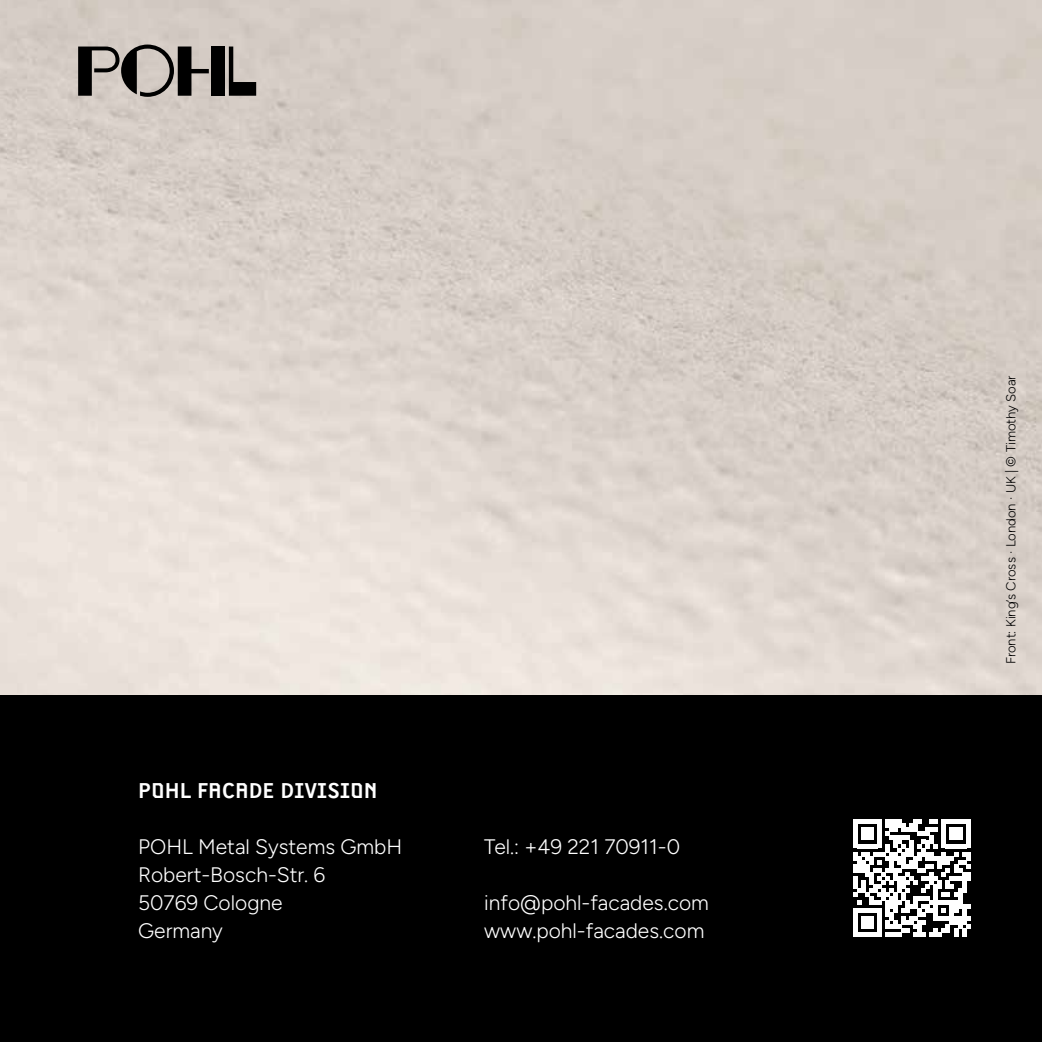
<style>
.page{position:relative;width:1042px;height:1042px;background:#fff}
.page>*{position:absolute;margin:0;border:0;box-sizing:border-box;transform-origin:0 0}
.t1{font:300 21px/28px "Figtree";color:#fff}
.t2{font:700 21px "NN Ernesto Trial";color:#fff}
.t3{font:300 13.12px "Figtree";color:#000}
</style>
<div class="page">
<div style="left:0;top:573px;width:1042px;height:469px;background:#000"></div>
<svg style="left:853px;top:820px;width:117px;height:116px"></svg>
<img style="left:0;top:0;width:1042px;height:694px">
<div style="left:211px;top:47px;width:14px;height:49px;background:#000"></div>
<svg style="left:78px;top:45px;width:131px;height:52px;background:#827d79"></svg>
<svg style="left:229px;top:47px;width:27px;height:49px"></svg>
<p class="t2" style="left:138px;top:782px;width:241px">POHL FACADE DIVISION</p>
<p class="t1" style="left:138px;top:832px;width:266px">POHL Metal Systems GmbH<br>Robert-Bosch-Str. 6<br>50769 Cologne<br>Germany</p>
<p class="t1" style="left:484px;top:832px;width:197px">Tel.: +49 221 70911-0</p>
<p class="t1" style="left:484px;top:888px;width:226px">info@pohl-facades.com www.pohl-facades.com</p>
<p class="t3" style="left:1003px;top:664px;width:291px;rotate:-90deg">Front: King’s Cross · London · UK | © Timothy Soar</p>
</div>
